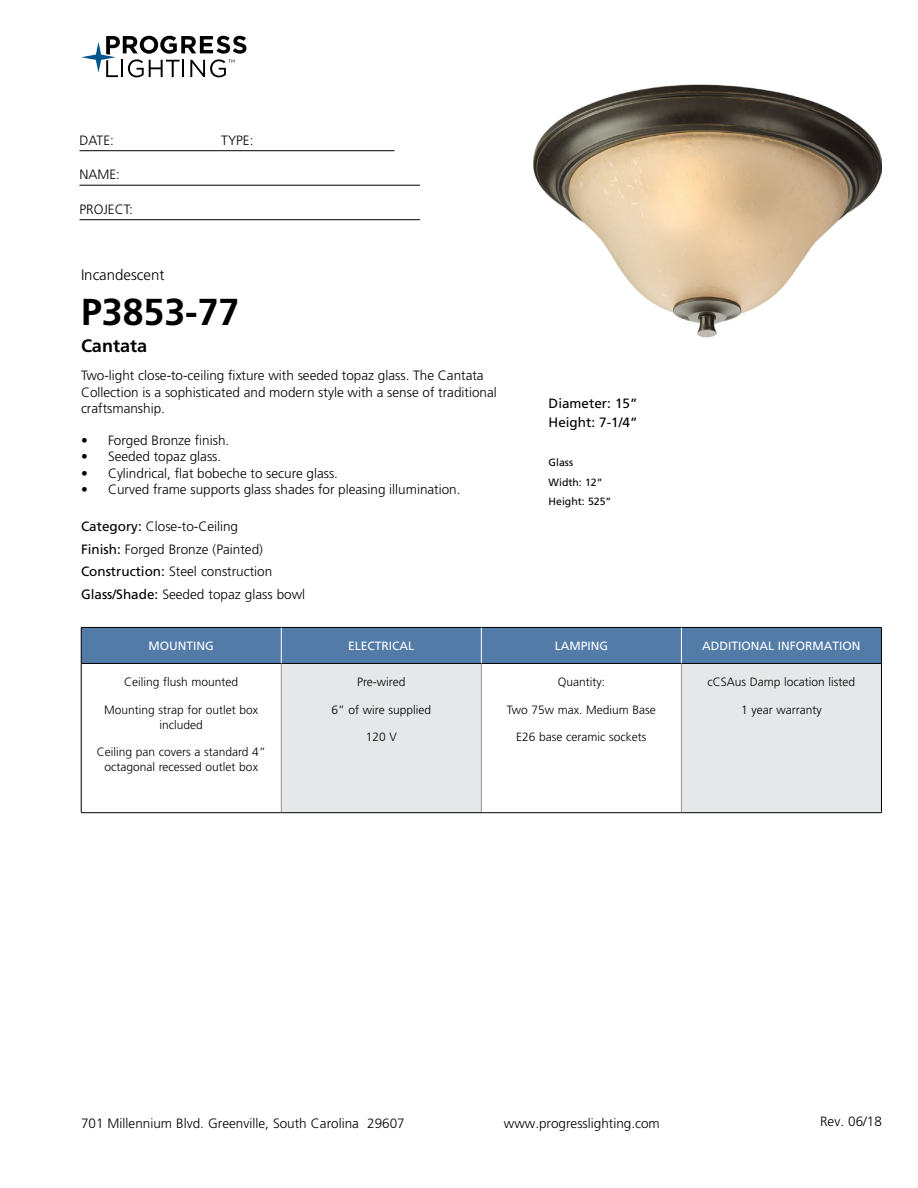
<style>
.page{position:relative;width:918px;height:1188px;background:#fff}
.page>*{position:absolute;margin:0;border:0;box-sizing:border-box;transform-origin:0 0}
.t1{font:700 37.5px "Frutiger LT Std";color:#000}
.t2{font:700 18px "Frutiger LT Std";color:#000}
.t3{font:300 15px "Frutiger LT Std";color:#000}
.t4{font:300 13.5px/22.5px "Frutiger LT Std";color:#000}
.t5{font:13.5px/19.5px "Frutiger LT Std";color:#000}
.t6{font:300 12px/15px "Frutiger LT Std";color:#000;text-align:center}
.t7{font:12px "Frutiger LT Std";color:#fff}
.t8{font:10.5px/19.5px "Frutiger LT Std";color:#000}
.s1{font-weight:400}
</style>
<div class="page">
<svg style="left:81px;top:36px;width:165px;height:41px"></svg>
<hr style="left:80px;top:150px;width:314px;height:1px;background:#000">
<hr style="left:80px;top:185px;width:340px;height:1px;background:#000">
<hr style="left:80px;top:219px;width:340px;height:1px;background:#000">
<div style="left:82px;top:628px;width:799px;height:35px;background:#527ba8"></div>
<div style="left:281px;top:663px;width:200px;height:150px;background:#e6e7e8"></div>
<div style="left:681px;top:663px;width:200px;height:150px;background:#e6e7e8"></div>
<hr style="left:281px;top:664px;width:1px;height:148px;background:#939598">
<hr style="left:481px;top:664px;width:1px;height:148px;background:#939598">
<hr style="left:681px;top:664px;width:1px;height:148px;background:#939598">
<hr style="left:81px;top:663px;width:200px;height:1px;background:#000">
<hr style="left:281px;top:663px;width:200px;height:1px;background:#000">
<hr style="left:481px;top:663px;width:200px;height:1px;background:#000">
<hr style="left:681px;top:663px;width:200px;height:1px;background:#000">
<hr style="left:81px;top:812px;width:200px;height:1px;background:#000">
<hr style="left:281px;top:812px;width:200px;height:1px;background:#000">
<hr style="left:481px;top:812px;width:200px;height:1px;background:#000">
<hr style="left:681px;top:812px;width:201px;height:1px;background:#000">
<hr style="left:81px;top:627px;width:200px;height:1px;background:#000">
<hr style="left:81px;top:628px;width:1px;height:35px;background:#000">
<hr style="left:281px;top:627px;width:200px;height:1px;background:#000">
<hr style="left:481px;top:627px;width:200px;height:1px;background:#000">
<hr style="left:681px;top:627px;width:201px;height:1px;background:#000">
<hr style="left:881px;top:628px;width:1px;height:35px;background:#000">
<hr style="left:81px;top:663px;width:1px;height:149px;background:#000">
<hr style="left:881px;top:663px;width:1px;height:149px;background:#000">
<hr style="left:281px;top:628px;width:1px;height:35px;background:#fff">
<hr style="left:681px;top:628px;width:1px;height:35px;background:#fff">
<hr style="left:481px;top:628px;width:1px;height:35px;background:#fff">
<img style="left:533px;top:84px;width:349px;height:254px">
<p class="t4" style="left:80px;top:129px;width:36px">DATE:</p>
<p class="t4" style="left:221px;top:129px;width:34px">TYPE:</p>
<p class="t4" style="left:80px;top:164px;width:42px">NAME:</p>
<p class="t4" style="left:80px;top:198px;width:55px">PROJECT:</p>
<p class="t3" style="left:81px;top:266px;width:85px">Incandescent</p>
<h1 class="t1" style="left:81px;top:290px;width:160px">P3853-77</h1>
<h2 class="t2" style="left:81px;top:335px;width:68px">Cantata</h2>
<p class="t4" style="left:81px;top:368px;width:417px;line-height:16.2px">Two-light close-to-ceiling fixture with seeded topaz glass. The Cantata<br>Collection is a sophisticated and modern style with a sense of traditional craftsmanship.</p>
<p class="t4" style="left:81px;top:429px;width:150px">• Forged Bronze finish.</p>
<p class="t4" style="left:81px;top:446px;width:142px">• Seeded topaz glass.</p>
<p class="t4" style="left:81px;top:462px;width:259px">• Cylindrical, flat bobeche to secure glass.</p>
<p class="t4" style="left:81px;top:478px;width:381px">• Curved frame supports glass shades for pleasing illumination.</p>
<p class="t4" style="left:81px;top:516px;width:226px"><span class="s1">Category:</span> Close-to-Ceiling<br><span class="s1">Finish:</span> Forged Bronze (Painted)<br><span class="s1">Construction:</span> Steel construction <span class="s1">Glass/Shade:</span> Seeded topaz glass bowl</p>
<p class="t7" style="left:149px;top:639px;width:67px">MOUNTING</p>
<p class="t7" style="left:348px;top:639px;width:68px">ELECTRICAL</p>
<p class="t7" style="left:555px;top:639px;width:55px">LAMPING</p>
<p class="t7" style="left:702px;top:639px;width:160px">ADDITIONAL INFORMATION</p>
<p class="t6" style="left:124px;top:674px;width:116px">Ceiling flush mounted</p>
<p class="t6" style="left:104px;top:702px;width:156px">Mounting strap for outlet box included</p>
<p class="t6" style="left:97px;top:745px;width:170px">Ceiling pan covers a standard 4” octagonal recessed outlet box</p>
<p class="t5" style="left:549px;top:393px;width:90px">Diameter: 15”<br>Height: 7-1/4”</p>
<p class="t8" style="left:549px;top:453px;width:64px">Glass<br>Width: 12”<br>Height: 525”</p>
<p class="t6" style="left:357px;top:674px;width:50px">Pre-wired</p>
<p class="t6" style="left:332px;top:702px;width:101px">6” of wire supplied</p>
<p class="t6" style="left:366px;top:730px;width:33px">120 V</p>
<p class="t6" style="left:708px;top:675px;width:149px">cCSAus Damp location listed</p>
<p class="t6" style="left:741px;top:702px;width:82px">1 year warranty</p>
<p class="t6" style="left:558px;top:675px;width:49px">Quantity:</p>
<p class="t6" style="left:507px;top:702px;width:150px">Two 75w max. Medium Base</p>
<p class="t6" style="left:516px;top:730px;width:132px">E26 base ceramic sockets</p>
<p class="t4" style="left:81px;top:1112px;width:325px">701 Millennium Blvd. Greenville, South Carolina 29607</p>
<p class="t4" style="left:504px;top:1112px;width:158px">www.progresslighting.com</p>
<p class="t4" style="left:820px;top:1110px;width:63px">Rev. 06/18</p>
</div>
